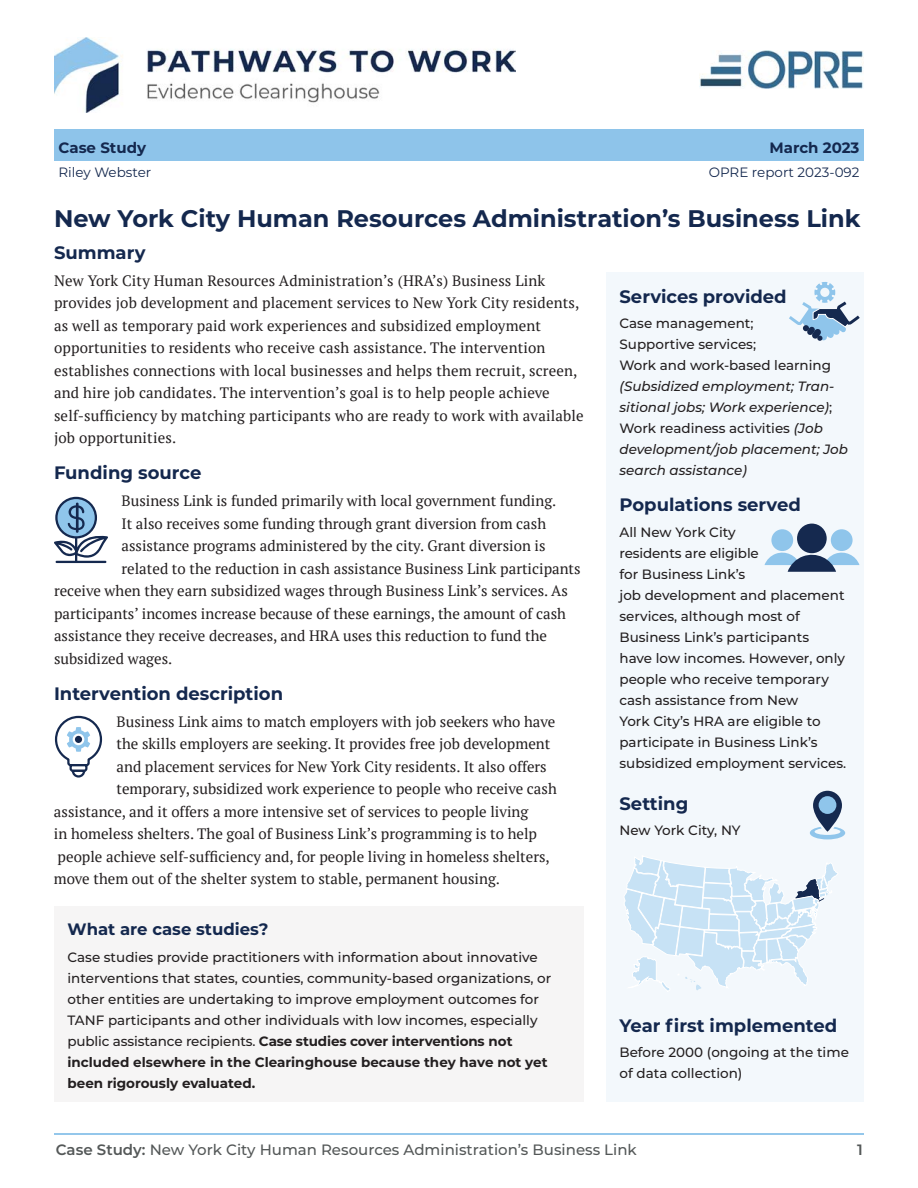
<style>
.page{position:relative;width:918px;height:1188px;background:#fff}
.page>*{position:absolute;margin:0;border:0;box-sizing:border-box;transform-origin:0 0}
.t1{font:700 24px "Montserrat";color:#14284e}
.t2{font:700 18px "Montserrat";color:#14284e}
.t3{font:700 16.5px "Montserrat";color:#14284e}
.t4{font:15px/22.5px "PT Serif";color:#231f20}
.t5{font:500 15px "Montserrat";color:#545858}
.t6{font:700 15px "Montserrat";color:#14284e}
.t7{font:600 15px "Montserrat";color:#545858}
.t8{font:500 13.5px/21px "Montserrat";color:#231f20}
.t9{font:italic 500 13.5px/21px "Montserrat";color:#231f20}
.t10{font:13.5px "Montserrat";color:#14284e}
.s1{font-weight:700}
.s2{font-style:normal}
.s3{font-weight:600}
</style>
<div class="page">
<img style="left:54px;top:38px;width:462px;height:74px">
<div style="left:54px;top:130px;width:810px;height:31px;background:#8ec4ea"></div>
<img style="left:699px;top:51px;width:165px;height:37px">
<hr style="left:54px;top:1133px;width:810px;height:2px;background:#8ec4ea">
<div style="left:54px;top:906px;width:529px;height:196px;background:#f6f5f5"></div>
<div style="left:606px;top:272px;width:258px;height:830px;background:#f3f8fc"></div>
<svg style="left:624px;top:856px;width:213px;height:134px"></svg>
<svg style="left:789px;top:282px;width:71px;height:59px"></svg>
<div style="left:771px;top:529px;width:22px;height:22px;background:#8fc5eb;border-radius:50%"></div>
<div style="left:831px;top:529px;width:22px;height:22px;background:#8fc5eb;border-radius:50%"></div>
<div style="left:797px;top:524px;width:30px;height:29px;background:#15294f;border-radius:50%"></div>
<svg style="left:764px;top:550px;width:96px;height:22px"></svg>
<svg style="left:810px;top:791px;width:35px;height:48px"></svg>
<svg style="left:54px;top:497px;width:54px;height:66px"></svg>
<svg style="left:54px;top:715px;width:49px;height:63px"></svg>
<div style="left:74px;top:735px;width:9px;height:9px;background:#15294f;border-radius:50%"></div>
<div style="left:73px;top:734px;width:11px;height:11px;border:2px solid #fff;border-radius:50%"></div>
<p class="t6" style="left:58px;top:136px;width:89px">Case Study</p>
<p class="t6" style="left:770px;top:136px;width:91px">March 2023</p>
<p class="t10" style="left:58px;top:163px;width:94px">Riley Webster</p>
<p class="t10" style="left:709px;top:163px;width:152px">OPRE report 2023-092</p>
<h1 class="t1" style="left:54px;top:201px;width:808px">New York City Human Resources Administration’s Business Link</h1>
<h2 class="t2" style="left:54px;top:239px;width:93px">Summary</h2>
<p class="t4" style="left:54px;top:269px;width:531px">New York City Human Resources Administration’s (HRA’s) Business Link provides job development and placement services to New York City residents, as well as temporary paid work experiences and subsidized employment opportunities to residents who receive cash assistance. The intervention establishes connections with local businesses and helps them recruit, screen, and hire job candidates. The intervention’s goal is to help people achieve self-sufficiency by matching participants who are ready to work with available job opportunities.</p>
<h2 class="t2" style="left:54px;top:460px;width:149px">Funding source</h2>
<p class="t4" style="left:122px;top:489px;width:436px">Business Link is funded primarily with local government funding.</p>
<p class="t4" style="left:122px;top:512px;width:426px">It also receives some funding through grant diversion from cash</p>
<p class="t4" style="left:122px;top:534px;width:426px">assistance programs administered by the city. Grant diversion is</p>
<p class="t4" style="left:122px;top:557px;width:461px">related to the reduction in cash assistance Business Link participants</p>
<p class="t4" style="left:54px;top:579px;width:515px">receive when they earn subsidized wages through Business Link’s services. As</p>
<p class="t4" style="left:54px;top:602px;width:514px">participants’ incomes increase because of these earnings, the amount of cash</p>
<p class="t4" style="left:54px;top:624px;width:495px">assistance they receive decreases, and HRA uses this reduction to fund the</p>
<p class="t4" style="left:54px;top:647px;width:120px">subsidized wages.</p>
<h2 class="t2" style="left:54px;top:680px;width:231px">Intervention description</h2>
<p class="t4" style="left:117px;top:710px;width:440px">Business Link aims to match employers with job seekers who have</p>
<p class="t4" style="left:117px;top:732px;width:435px">the skills employers are seeking. It provides free job development</p>
<p class="t4" style="left:117px;top:755px;width:432px">and placement services for New York City residents. It also offers</p>
<p class="t4" style="left:117px;top:777px;width:442px">temporary, subsidized work experience to people who receive cash</p>
<p class="t4" style="left:54px;top:800px;width:476px">assistance, and it offers a more intensive set of services to people living</p>
<p class="t4" style="left:54px;top:822px;width:485px">in homeless shelters. The goal of Business Link’s programming is to help</p>
<p class="t4" style="left:58px;top:845px;width:494px">people achieve self-sufficiency and, for people living in homeless shelters,</p>
<p class="t4" style="left:54px;top:867px;width:448px">move them out of the shelter system to stable, permanent housing.</p>
<p class="t3" style="left:68px;top:917px;width:202px">What are case studies?</p>
<p class="t8" style="left:68px;top:946px;width:485px">Case studies provide practitioners with information about innovative interventions that states, counties, community-based organizations, or other entities are undertaking to improve employment outcomes for TANF participants and other individuals with low incomes, especially public assistance recipients. <span class="s1">Case studies cover interventions not included elsewhere in the Clearinghouse because they have not yet been rigorously evaluated.</span></p>
<p class="t2" style="left:620px;top:283px;width:169px">Services provided</p>
<p class="t9" style="left:620px;top:312px;width:230px"><span class="s2">Case management;<br>Supportive services;<br>Work and work-based learning </span>(Subsidized employment; Tran&shy;sitional jobs; Work experience)<span class="s2">;<br>Work readiness activities</span> (Job development/job placement; Job search assistance)</p>
<p class="t2" style="left:620px;top:492px;width:183px">Populations served</p>
<p class="t8" style="left:620px;top:521px;width:228px">All New York City<br>residents are eligible<br>for Business Link’s<br>job development and placement services, although most of<br>Business Link’s participants<br>have low incomes. However, only people who receive temporary cash assistance from New<br>York City’s HRA are eligible to participate in Business Link’s subsidized employment services.</p>
<p class="t2" style="left:620px;top:790px;width:70px">Setting</p>
<p class="t8" style="left:620px;top:819px;width:123px">New York City, NY</p>
<p class="t2" style="left:620px;top:1012px;width:219px">Year first implemented</p>
<p class="t8" style="left:620px;top:1041px;width:231px">Before 2000 (ongoing at the time of data collection)</p>
<p class="t5" style="left:56px;top:1139px;width:583px"><span class="s3">Case Study:</span> New York City Human Resources Administration’s Business Link</p>
<p class="t7" style="left:857px;top:1139px;width:7px">1</p>
</div>
